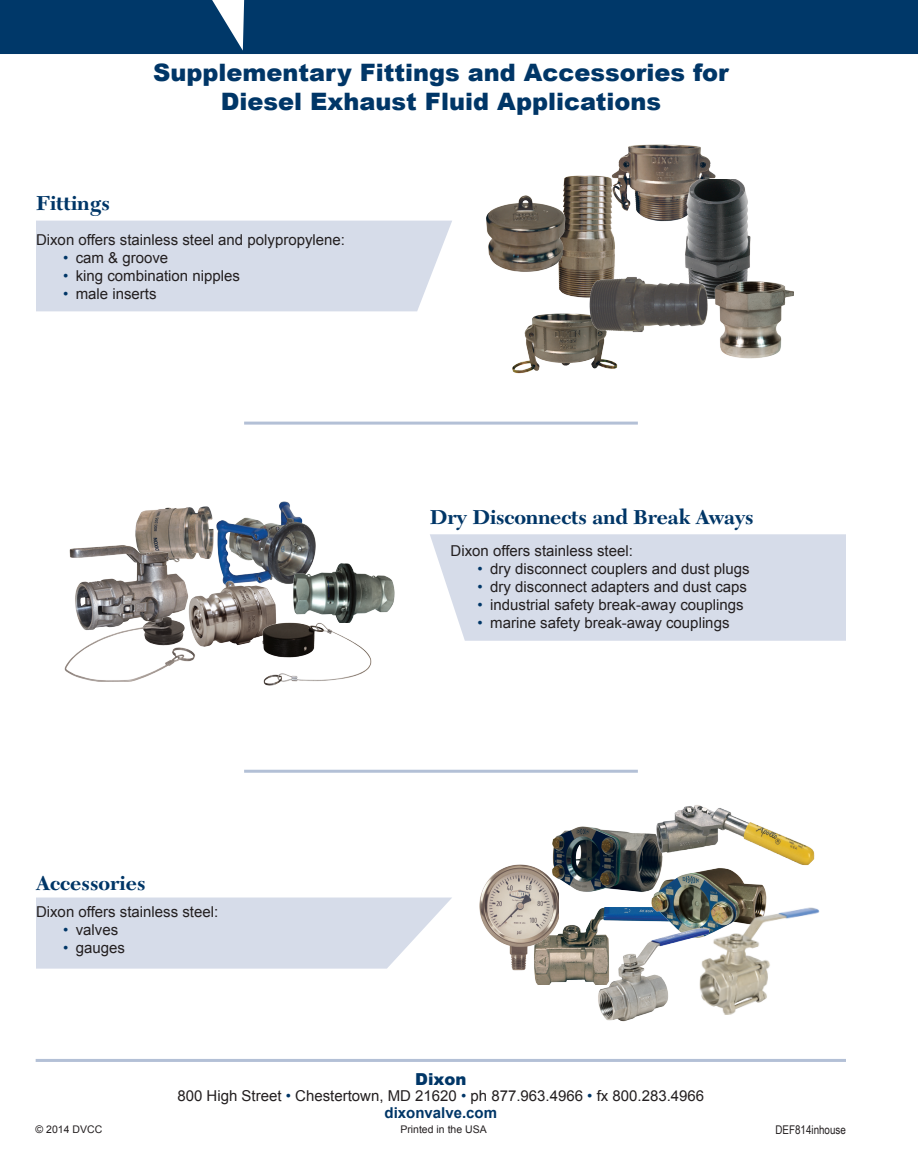
<style>
.page{position:relative;width:918px;height:1175px;background:#fff}
.page>*{position:absolute;margin:0;border:0;box-sizing:border-box;transform-origin:0 0}
.t1{font:900 24px "Arial";color:#003667}
.t2{font:700 21px "New Caledonia";letter-spacing:-.01em;color:#003667}
.t3{font:900 16.5px "Arial";color:#003667}
.t4{font:15px "Arial";color:#231f20}
.t5{font:700 15px "Arial";color:#003667}
.t6{font:12px "Arial Narrow";color:#231f20}
.t7{font:10.5px "Arial";color:#231f20}
.s1{color:#003667}
</style>
<div class="page">
<img style="left:534px;top:907px;width:116px;height:77px">
<img style="left:479px;top:864px;width:79px;height:106px">
<img style="left:650px;top:868px;width:117px;height:58px">
<img style="left:598px;top:926px;width:100px;height:96px">
<img style="left:612px;top:144px;width:104px;height:77px">
<img style="left:135px;top:506px;width:79px;height:54px">
<img style="left:682px;top:179px;width:69px;height:120px">
<div style="left:0;top:0;width:918px;height:54px;background:#003869"></div>
<div style="left:36px;top:220px;width:416px;height:91px;background:#d6dce9"></div>
<div style="left:430px;top:534px;width:416px;height:106px;background:#d6dce9"></div>
<svg style="left:36px;top:897px;width:416px;height:71px;background:#d9deea"></svg>
<img style="left:558px;top:175px;width:60px;height:123px">
<img style="left:513px;top:313px;width:105px;height:61px">
<img style="left:589px;top:276px;width:120px;height:57px">
<img style="left:216px;top:501px;width:100px;height:83px">
<img style="left:64px;top:630px;width:131px;height:51px">
<img style="left:552px;top:826px;width:111px;height:66px">
<img style="left:698px;top:902px;width:122px;height:113px">
<img style="left:486px;top:194px;width:79px;height:78px">
<img style="left:713px;top:279px;width:80px;height:79px">
<img style="left:655px;top:805px;width:160px;height:63px">
<hr style="left:244px;top:421px;width:394px;height:3px;background:#b3c0d6">
<hr style="left:244px;top:769px;width:394px;height:3px;background:#b3c0d6">
<hr style="left:36px;top:1058px;width:810px;height:3px;background:#b3c0d6">
<img style="left:69px;top:545px;width:120px;height:85px">
<img style="left:183px;top:578px;width:97px;height:71px">
<img style="left:261px;top:622px;width:111px;height:64px">
<img style="left:292px;top:561px;width:103px;height:62px">
<p class="t1" style="left:153px;top:55px;width:577px">Supplementary Fittings and Accessories for</p>
<p class="t1" style="left:221px;top:84px;width:442px">Diesel Exhaust Fluid Applications</p>
<p class="t2" style="left:36px;top:191px;width:75px">Fittings</p>
<p class="t4" style="left:36px;top:229px;width:311px">Dixon offers stainless steel and polypropylene:</p>
<p class="t4" style="left:63px;top:247px;width:107px"><span class="s1">•</span> cam &amp; groove</p>
<p class="t4" style="left:63px;top:265px;width:178px"><span class="s1">•</span> king combination nipples</p>
<p class="t4" style="left:63px;top:283px;width:95px"><span class="s1">•</span> male inserts</p>
<p class="t2" style="left:430px;top:504px;width:325px">Dry Disconnects and Break Aways</p>
<p class="t4" style="left:451px;top:540px;width:184px">Dixon offers stainless steel:</p>
<p class="t4" style="left:478px;top:558px;width:273px"><span class="s1">•</span> dry disconnect couplers and dust plugs</p>
<p class="t4" style="left:478px;top:576px;width:271px"><span class="s1">•</span> dry disconnect adapters and dust caps</p>
<p class="t4" style="left:478px;top:594px;width:268px"><span class="s1">•</span> industrial safety break-away couplings</p>
<p class="t4" style="left:478px;top:612px;width:253px"><span class="s1">•</span> marine safety break-away couplings</p>
<p class="t2" style="left:36px;top:870px;width:111px">Accessories</p>
<p class="t4" style="left:36px;top:901px;width:184px">Dixon offers stainless steel:</p>
<p class="t4" style="left:63px;top:919px;width:57px"><span class="s1">•</span> valves</p>
<p class="t4" style="left:63px;top:937px;width:63px"><span class="s1">•</span> gauges</p>
<p class="t3" style="left:415px;top:1066px;width:53px">Dixon</p>
<p class="t4" style="left:177px;top:1085px;width:528px">800 High Street <span class="s1">•</span> Chestertown, MD 21620 <span class="s1">•</span> ph 877.963.4966 <span class="s1">•</span> fx 800.283.4966</p>
<p class="t5" style="left:385px;top:1101px;width:114px">dixonvalve.com</p>
<p class="t7" style="left:36px;top:1122px;width:68px">© 2014 DVCC</p>
<p class="t7" style="left:400px;top:1122px;width:88px">Printed in the USA</p>
<p class="t6" style="left:775px;top:1121px;width:72px">DEF814inhouse</p>
</div>
